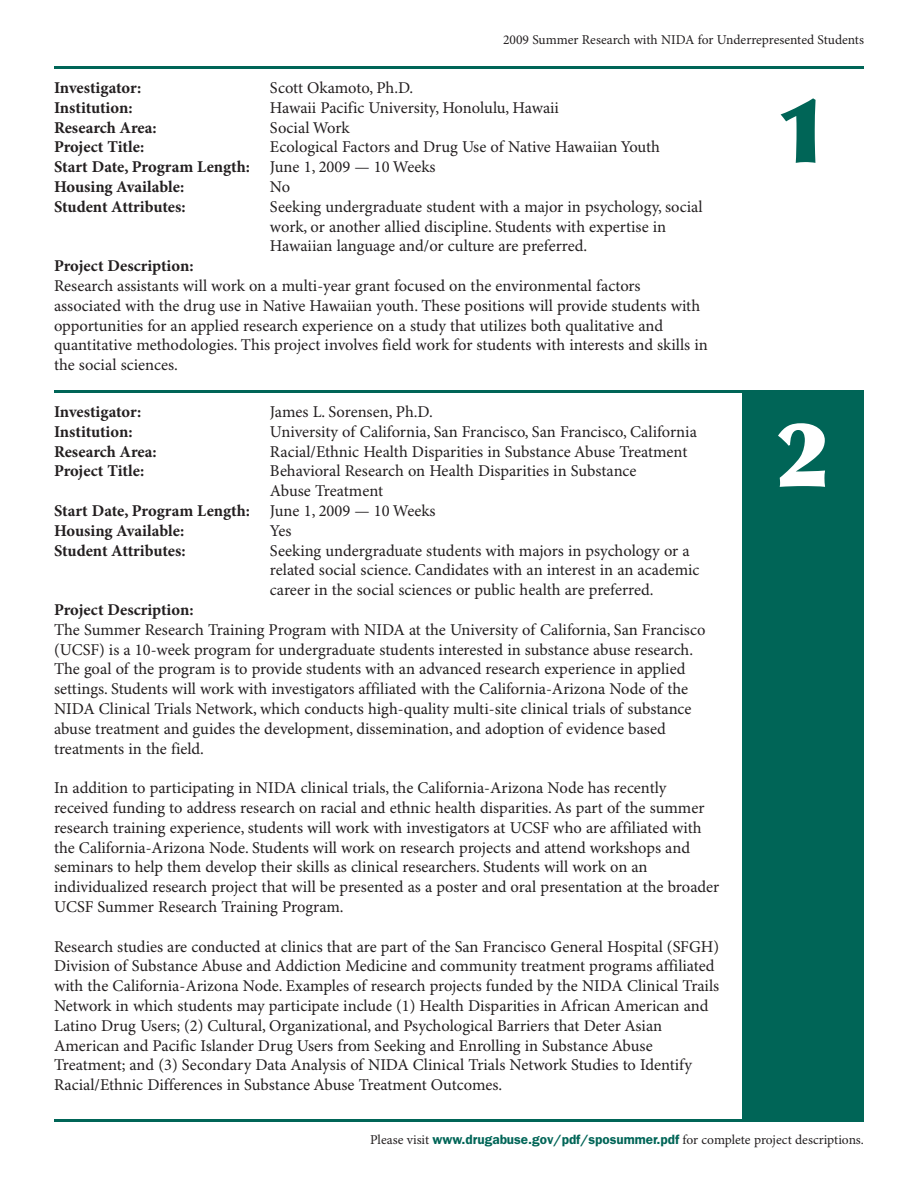
<style>
.page{position:relative;width:918px;height:1188px;background:#fff}
.page>*{position:absolute;margin:0;border:0;box-sizing:border-box;transform-origin:0 0}
.t1{font:900 90px "Optima";color:#006557}
.t2{font:900 90px "Optima";color:#fff}
.t3{font:16.5px/19.8px "Minion Pro";color:#231f20}
.t4{font:700 16.5px "Minion Pro";letter-spacing:-.005em;color:#231f20}
.t5{font:13.5px "Minion Pro";color:#231f20}
.s1{font-weight:700}
.s2{font-weight:400}
.s3{font-family:"Franklin Gothic";font-weight:600;color:#006557}
</style>
<div class="page">
<hr style="left:54px;top:66px;width:810px;height:3px;background:#006557">
<div style="left:742px;top:392px;width:122px;height:728px;background:#006557"></div>
<hr style="left:54px;top:390px;width:810px;height:3px;background:#006557">
<hr style="left:54px;top:1119px;width:810px;height:3px;background:#006557">
<p class="t5" style="left:503px;top:34px;width:362px">2009 Summer Research with NIDA for Underrepresented Students</p>
<p class="t4" style="left:54px;top:81px;width:89px">Investigator:</p>
<p class="t3" style="left:270px;top:79px;width:145px">Scott Okamoto, Ph.D.</p>
<p class="t4" style="left:54px;top:101px;width:80px">Institution:</p>
<p class="t3" style="left:270px;top:99px;width:291px">Hawaii Pacific University, Honolulu, Hawaii</p>
<p class="t4" style="left:54px;top:121px;width:104px">Research Area:</p>
<p class="t3" style="left:270px;top:119px;width:81px">Social Work</p>
<p class="t4" style="left:54px;top:141px;width:92px">Project Title:</p>
<p class="t3" style="left:54px;top:139px;width:608px;text-indent:216px">Ecological Factors and Drug Use of Native Hawaiian Youth<br><span class="s1">Start Date, Program Length:</span> June 1, 2009 — 10 Weeks<br><span class="s1">Housing Available:</span></p>
<p class="t3" style="left:270px;top:178px;width:22px">No</p>
<p class="t4" style="left:54px;top:200px;width:133px">Student Attributes:</p>
<p class="t3" style="left:270px;top:198px;width:434px">Seeking undergraduate student with a major in psychology, social work, or another allied discipline. Students with expertise in<br>Hawaiian language and/or culture are preferred.</p>
<p class="t4" style="left:54px;top:260px;width:141px">Project Description:</p>
<p class="t3" style="left:54px;top:277px;width:655px">Research assistants will work on a multi-year grant focused on the environmental factors associated with the drug use in Native Hawaiian youth. These positions will provide students with opportunities for an applied research experience on a study that utilizes both qualitative and quantitative methodologies. This project involves field work for students with interests and skills in the social sciences.</p>
<p class="t4" style="left:54px;top:405px;width:89px">Investigator:</p>
<p class="t3" style="left:270px;top:403px;width:164px">James L. Sorensen, Ph.D.</p>
<p class="t4" style="left:54px;top:425px;width:80px">Institution:</p>
<p class="t3" style="left:270px;top:423px;width:428px">University of California, San Francisco, San Francisco, California</p>
<p class="t4" style="left:54px;top:445px;width:104px">Research Area:</p>
<p class="t3" style="left:270px;top:443px;width:419px">Racial/Ethnic Health Disparities in Substance Abuse Treatment</p>
<p class="t4" style="left:54px;top:465px;width:92px">Project Title:</p>
<p class="t3" style="left:270px;top:463px;width:368px">Behavioral Research on Health Disparities in Substance</p>
<p class="t3" style="left:270px;top:483px;width:115px">Abuse Treatment</p>
<p class="t4" style="left:54px;top:504px;width:383px">Start Date, Program Length: <span class="s2">June 1, 2009 — 10 Weeks</span></p>
<p class="t4" style="left:54px;top:524px;width:132px">Housing Available:</p>
<p class="t3" style="left:270px;top:522px;width:23px">Yes</p>
<p class="t4" style="left:54px;top:544px;width:133px">Student Attributes:</p>
<p class="t3" style="left:270px;top:542px;width:431px">Seeking undergraduate students with majors in psychology or a related social science. Candidates with an interest in an academic career in the social sciences or public health are preferred.</p>
<p class="t4" style="left:54px;top:603px;width:141px">Project Description:</p>
<p class="t3" style="left:54px;top:621px;width:653px">The Summer Research Training Program with NIDA at the University of California, San Francisco (UCSF) is a 10-week program for undergraduate students interested in substance abuse research.<br>The goal of the program is to provide students with an advanced research experience in applied settings. Students will work with investigators affiliated with the California-Arizona Node of the NIDA Clinical Trials Network, which conducts high-quality multi-site clinical trials of substance abuse treatment and guides the development, dissemination, and adoption of evidence based treatments in the field.</p>
<p class="t3" style="left:54px;top:780px;width:667px">In addition to participating in NIDA clinical trials, the California-Arizona Node has recently received funding to address research on racial and ethnic health disparities. As part of the summer research training experience, students will work with investigators at UCSF who are affiliated with the California-Arizona Node. Students will work on research projects and attend workshops and seminars to help them develop their skills as clinical researchers. Students will work on an individualized research project that will be presented as a poster and oral presentation at the broader UCSF Summer Research Training Program.</p>
<p class="t3" style="left:54px;top:938px;width:667px">Research studies are conducted at clinics that are part of the San Francisco General Hospital (SFGH)<br>Division of Substance Abuse and Addiction Medicine and community treatment programs affiliated with the California-Arizona Node. Examples of research projects funded by the NIDA Clinical Trails Network in which students may participate include (1) Health Disparities in African American and Latino Drug Users; (2) Cultural, Organizational, and Psychological Barriers that Deter Asian American and Pacific Islander Drug Users from Seeking and Enrolling in Substance Abuse Treatment; and (3) Secondary Data Analysis of NIDA Clinical Trials Network Studies to Identify Racial/Ethnic Differences in Substance Abuse Treatment Outcomes.</p>
<h1 class="t1" style="left:777px;top:94px;width:55px">1</h1>
<h1 class="t2" style="left:777px;top:418px;width:55px">2</h1>
<p class="t5" style="left:370px;top:1134px;width:495px">Please visit <span class="s3">www.drugabuse.gov/pdf/sposummer.pdf</span> for complete project descriptions.</p>
</div>
